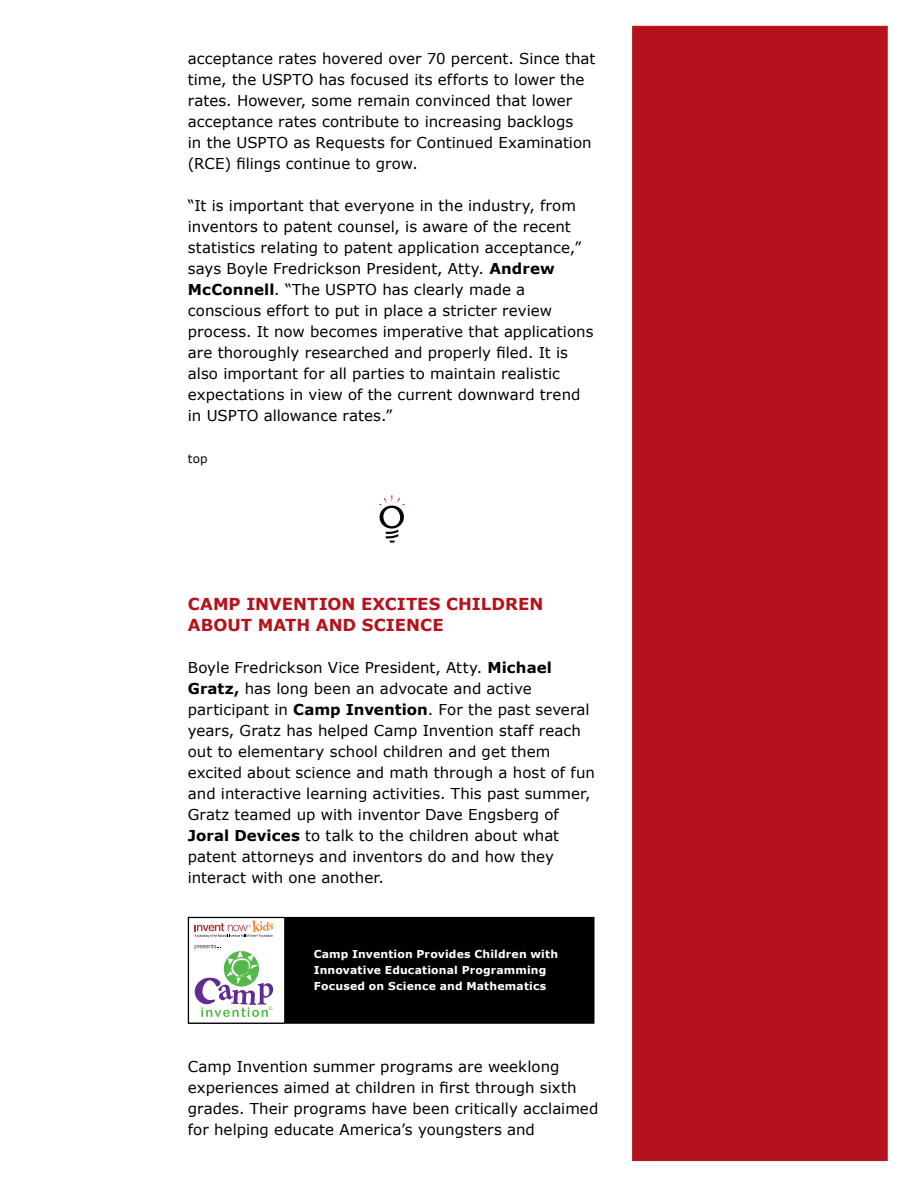
<style>
.page{position:relative;width:918px;height:1188px;background:#fff}
.page>*{position:absolute;margin:0;border:0;box-sizing:border-box;transform-origin:0 0}
.t1{font:700 16.5px/21px "Verdana";color:#b5121b}
.t2{font:15px/21px "Verdana";letter-spacing:.005em;color:#000}
.t3{font:12px "Verdana";color:#000}
.t4{font:700 10.8px/15.8px "Verdana";letter-spacing:.015em;color:#fff}
.s1{font-weight:700}
</style>
<div class="page">
<div style="left:632px;top:26px;width:256px;height:1135px;background:#b5121b;border:1px solid #b5121b"></div>
<svg style="left:379px;top:495px;width:26px;height:48px"></svg>
<div style="left:188px;top:918px;width:406px;height:105px;background:#000"></div>
<div style="left:188px;top:917px;width:406px;height:107px;border:1px solid #000"></div>
<div style="left:188px;top:918px;width:96px;height:105px;background:#fff"></div>
<svg style="left:194px;top:920px;width:79px;height:18px"></svg>
<svg style="left:194px;top:944px;width:79px;height:73px"></svg>
<div style="left:188px;top:917px;width:96px;height:107px;border:1px solid #000"></div>
<hr style="left:283px;top:918px;width:1px;height:105px;background:#fff">
<p class="t2" style="left:188px;top:48px;width:409px">acceptance rates hovered over 70 percent. Since that time, the USPTO has focused its efforts to lower the rates. However, some remain convinced that lower acceptance rates contribute to increasing backlogs<br>in the USPTO as Requests for Continued Examination (RCE) filings continue to grow.</p>
<p class="t2" style="left:188px;top:195px;width:407px">“It is important that everyone in the industry, from inventors to patent counsel, is aware of the recent statistics relating to patent application acceptance,” says Boyle Fredrickson President, Atty. <span class="s1">Andrew McConnell</span>. “The USPTO has clearly made a conscious effort to put in place a stricter review process. It now becomes imperative that applications are thoroughly researched and properly filed. It is also important for all parties to maintain realistic expectations in view of the current downward trend in USPTO allowance rates.”</p>
<p class="t3" style="left:188px;top:451px;width:21px">top</p>
<p class="t1" style="left:188px;top:593px;width:357px">Camp Invention Excites Children about Math and Sci ence</p>
<p class="t2" style="left:188px;top:657px;width:409px">Boyle Fredrickson Vice President, Atty. <span class="s1">Michael Gratz,</span> has long been an advocate and active participant in <span class="s1">Camp Invention</span>. For the past several years, Gratz has helped Camp Invention staff reach out to elementary school children and get them excited about science and math through a host of fun and interactive learning activities. This past summer, Gratz teamed up with inventor Dave Engsberg of <span class="s1">Joral Devices</span> to talk to the children about what patent attorneys and inventors do and how they interact with one another.</p>
<p class="t4" style="left:314px;top:946px;width:246px">Camp Invention Provides Children with<br>Innovative Educational Programming<br>Focused on Science and Mathematics</p>
<p class="t2" style="left:188px;top:1056px;width:412px">Camp Invention summer programs are weeklong experiences aimed at children in first through sixth grades. Their programs have been critically acclaimed for helping educate America’s youngsters and</p>
</div>
